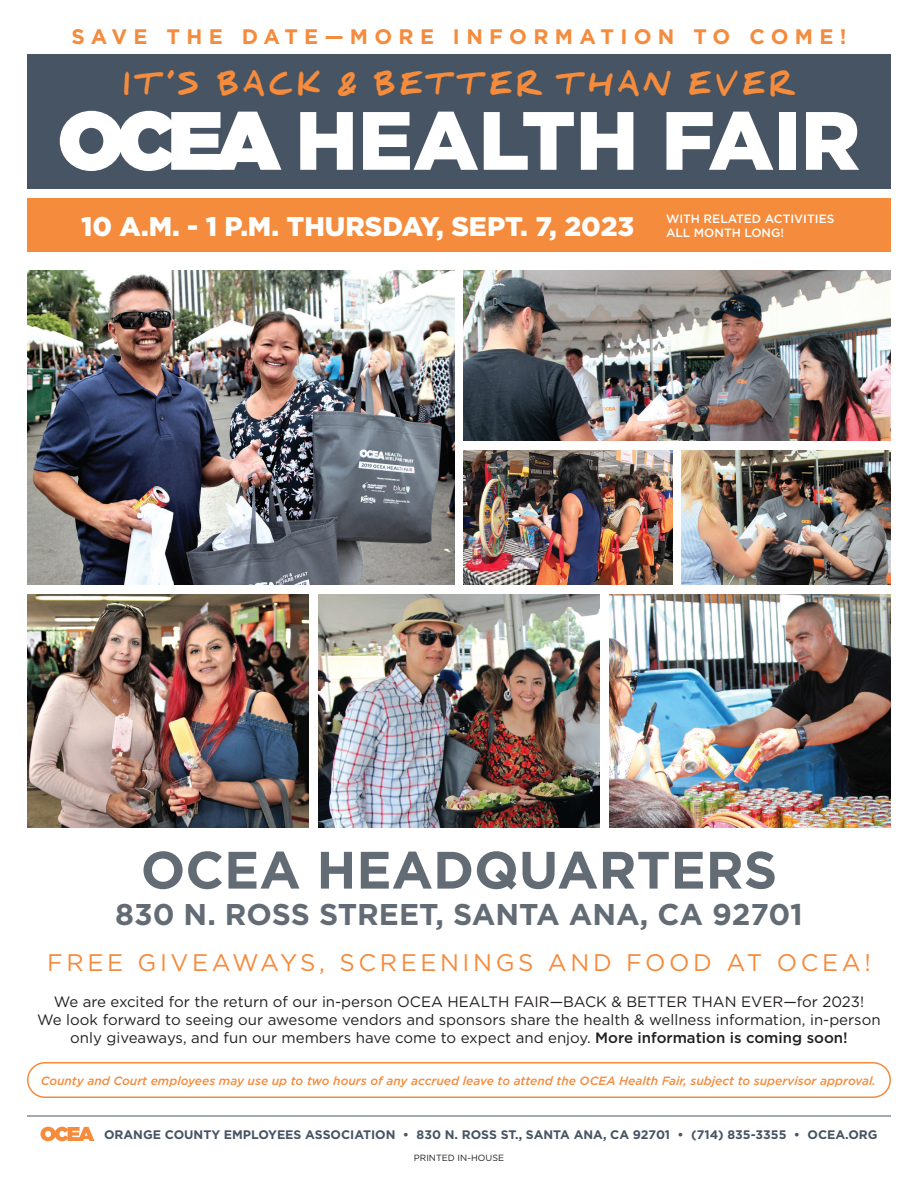
<style>
.page{position:relative;width:918px;height:1188px;background:#fff}
.page>*{position:absolute;margin:0;border:0;box-sizing:border-box;transform-origin:0 0}
.t1{font:900 82.5px "Gotham";color:#fff}
.t2{font:700 52.5px "Gotham";color:#636c75}
.t3{font:700 30px "Gotham";color:#636c75}
.t4{font:900 27px "Gotham";color:#fff}
.t5{font:900 27px "Daniel";letter-spacing:.15em;color:#f58b3c}
.Copy_-_Book_Antiqua{font:24px "Gotham";letter-spacing:.15em;color:#f58b3c}
.t6{font:700 21px "Gotham";letter-spacing:.3em;color:#f58b3c}
.TEMPLATE_-_Copy{font:15px/18px "Gotham";color:#231f20;text-align:center}
.t7{font:700 12.3px "Gotham";color:#465463}
.t8{font:italic 500 12px "Gotham";color:#f58b3c}
.t9{font:500 12px/14.4px "Gotham";color:#fff}
.t10{font:9px "Gotham";color:#231f20}
.s1{font-style:inherit}
.s2{font-weight:500}
</style>
<div class="page">
<svg style="left:41px;top:1127px;width:53px;height:14px"></svg>
<img style="left:27px;top:270px;width:427px;height:315px">
<img style="left:27px;top:594px;width:282px;height:234px">
<img style="left:464px;top:270px;width:427px;height:171px">
<img style="left:609px;top:594px;width:282px;height:234px">
<img style="left:682px;top:450px;width:209px;height:135px">
<img style="left:318px;top:594px;width:282px;height:234px">
<div style="left:27px;top:54px;width:864px;height:135px;background:#465463"></div>
<div style="left:27px;top:198px;width:864px;height:54px;background:#f58b3c"></div>
<img style="left:464px;top:450px;width:209px;height:135px">
<div style="left:27px;top:1062px;width:864px;height:36px;border:2px solid #f58b3c;border-radius:17px"></div>
<hr style="left:27px;top:1116px;width:864px;height:1px;background:#465463">
<p class="t6" style="left:71px;top:22px;width:777px">SAVE THE DATE—MORE INFORMATION TO COME!</p>
<p class="t5" style="left:123px;top:70px;width:673px">IT’S BACK &amp; BETTER THAN EVER</p>
<p class="t1" style="left:58px;top:84px;width:804px"><span class="s1">OCEA</span> HEALTH FAIR</p>
<p class="t4" style="left:81px;top:208px;width:555px">10 A.M. - 1 P.M. THURSDAY, SEPT. 7, 2023</p>
<p class="t9" style="left:666px;top:211px;width:170px">WITH RELATED ACTIVITIES<br>ALL MONTH LONG!</p>
<p class="t2" style="left:141px;top:835px;width:638px">OCEA HEADQUARTERS</p>
<p class="t3" style="left:115px;top:894px;width:689px">830 N. ROSS STREET, SANTA ANA, CA 92701</p>
<p class="Copy_-_Book_Antiqua" style="left:47px;top:948px;width:825px">FREE GIVEAWAYS, SCREENINGS AND FOOD AT OCEA!</p>
<p class="TEMPLATE_-_Copy" style="left:37px;top:993px;width:845px">We are excited for the return of our in-person OCEA HEALTH FAIR—BACK &amp; BETTER THAN EVER—for 2023!<br>We look forward to seeing our awesome vendors and sponsors share the health &amp; wellness information, in-person only giveaways, and fun our members have come to expect and enjoy. <span class="s2">More information is coming soon!</span></p>
<p class="t8" style="left:41px;top:1073px;width:837px">County and Court employees may use up to two hours of any accrued leave to attend the OCEA Health Fair, subject to supervisor approval.</p>
<p class="t7" style="left:104px;top:1126px;width:775px">ORANGE COUNTY EMPLOYEES ASSOCIATION • 830 N. ROSS ST., SANTA ANA, CA 92701 • (714) 835-3355 • OCEA.ORG</p>
<p class="t10" style="left:414px;top:1152px;width:92px">PRINTED IN-HOUSE</p>
</div>
